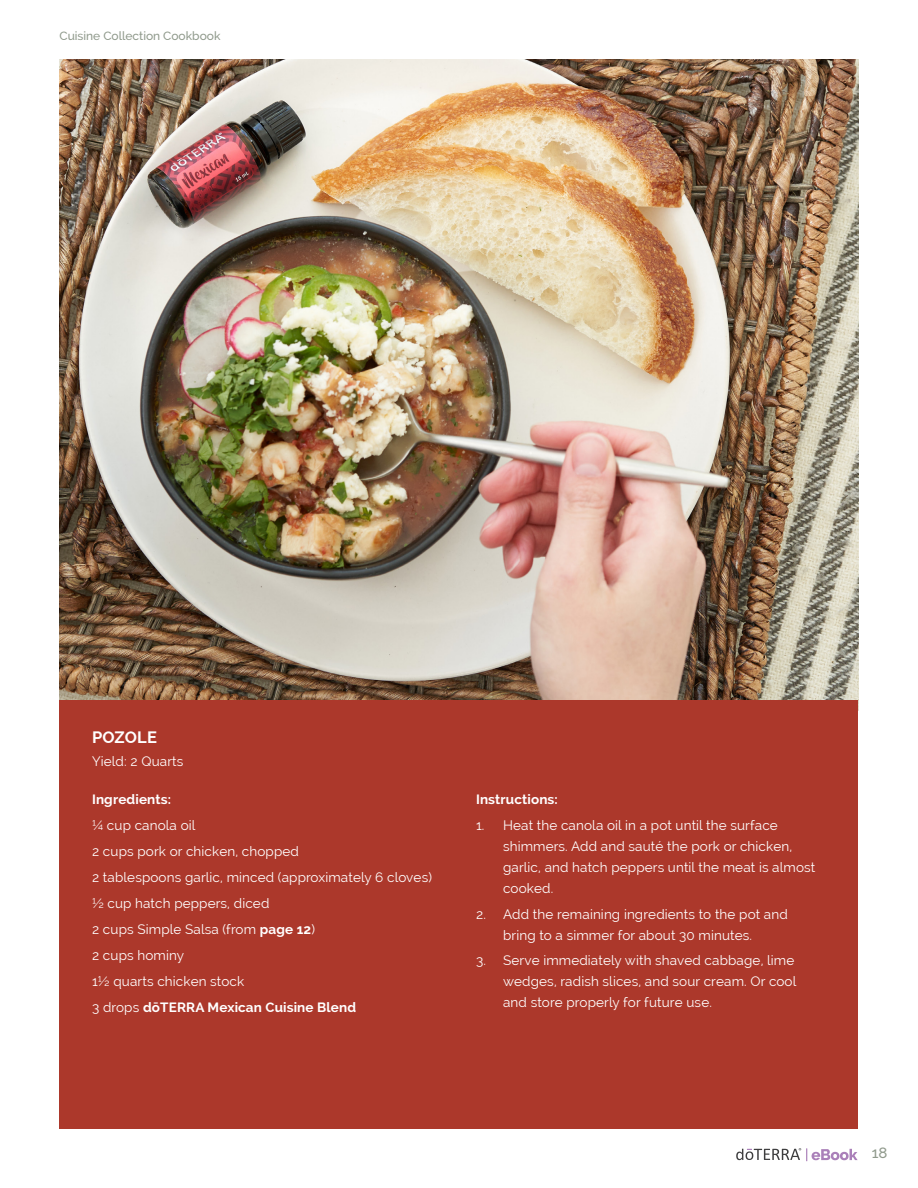
<style>
.page{position:relative;width:918px;height:1188px;background:#fff}
.page>*{position:absolute;margin:0;border:0;box-sizing:border-box;transform-origin:0 0}
.Sub_Heading{font:700 16.5px "Raleway";letter-spacing:.01em;color:#fff}
.t1{font:500 15px "Raleway";color:#909a8c}
.Body_Copy{font:13.5px/21px "Raleway";letter-spacing:.01em;color:#fff}
.Body_Copy-2{font:700 13.5px "Raleway";letter-spacing:.01em;color:#fff}
.t2{font:500 12px "Raleway";color:#909a8c}
.s1{font-weight:700}
.s2{font-weight:400}
</style>
<div class="page">
<svg style="left:736px;top:1148px;width:122px;height:13px"></svg>
<img style="left:60px;top:60px;width:798px;height:640px">
<div style="left:60px;top:700px;width:798px;height:428px;background:#ac382b"></div>
<p class="t2" style="left:60px;top:28px;width:162px">Cuisine Collection Cookbook</p>
<p class="Sub_Heading" style="left:92px;top:728px;width:66px">POZOLE</p>
<p class="Body_Copy" style="left:92px;top:750px;width:93px">Yield: 2 Quarts</p>
<p class="Body_Copy-2" style="left:92px;top:791px;width:81px">Ingredients:</p>
<p class="Body_Copy" style="left:92px;top:814px;width:105px">¼ cup canola oil</p>
<p class="Body_Copy" style="left:92px;top:840px;width:208px">2 cups pork or chicken, chopped</p>
<p class="Body_Copy" style="left:92px;top:866px;width:341px">2 tablespoons garlic, minced (approximately 6 cloves)</p>
<p class="Body_Copy" style="left:92px;top:892px;width:179px">½ cup hatch peppers, diced</p>
<p class="Body_Copy" style="left:92px;top:918px;width:224px">2 cups Simple Salsa (from <span class="s1">page 12</span>)</p>
<p class="Body_Copy" style="left:92px;top:944px;width:94px">2 cups hominy</p>
<p class="Body_Copy" style="left:92px;top:970px;width:154px">1½ quarts chicken stock</p>
<p class="Body_Copy-2" style="left:92px;top:999px;width:266px"><span class="s2">3 drops</span> dōTERRA Mexican Cuisine Blend</p>
<p class="Body_Copy-2" style="left:476px;top:792px;width:83px">Instructions:</p>
<p class="Body_Copy" style="left:503px;top:815px;width:314px;text-indent:-27px">1. Heat the canola oil in a pot until the surface shimmers. Add and sauté the pork or chicken, garlic, and hatch peppers until the meat is almost cooked.</p>
<p class="Body_Copy" style="left:503px;top:903px;width:286px;text-indent:-27px">2. Add the remaining ingredients to the pot and bring to a simmer for about 30 minutes.</p>
<p class="Body_Copy" style="left:503px;top:950px;width:295px;text-indent:-27px">3. Serve immediately with shaved cabbage, lime wedges, radish slices, and sour cream. Or cool and store properly for future use.</p>
<p class="t1" style="left:872px;top:1144px;width:17px">18</p>
</div>
